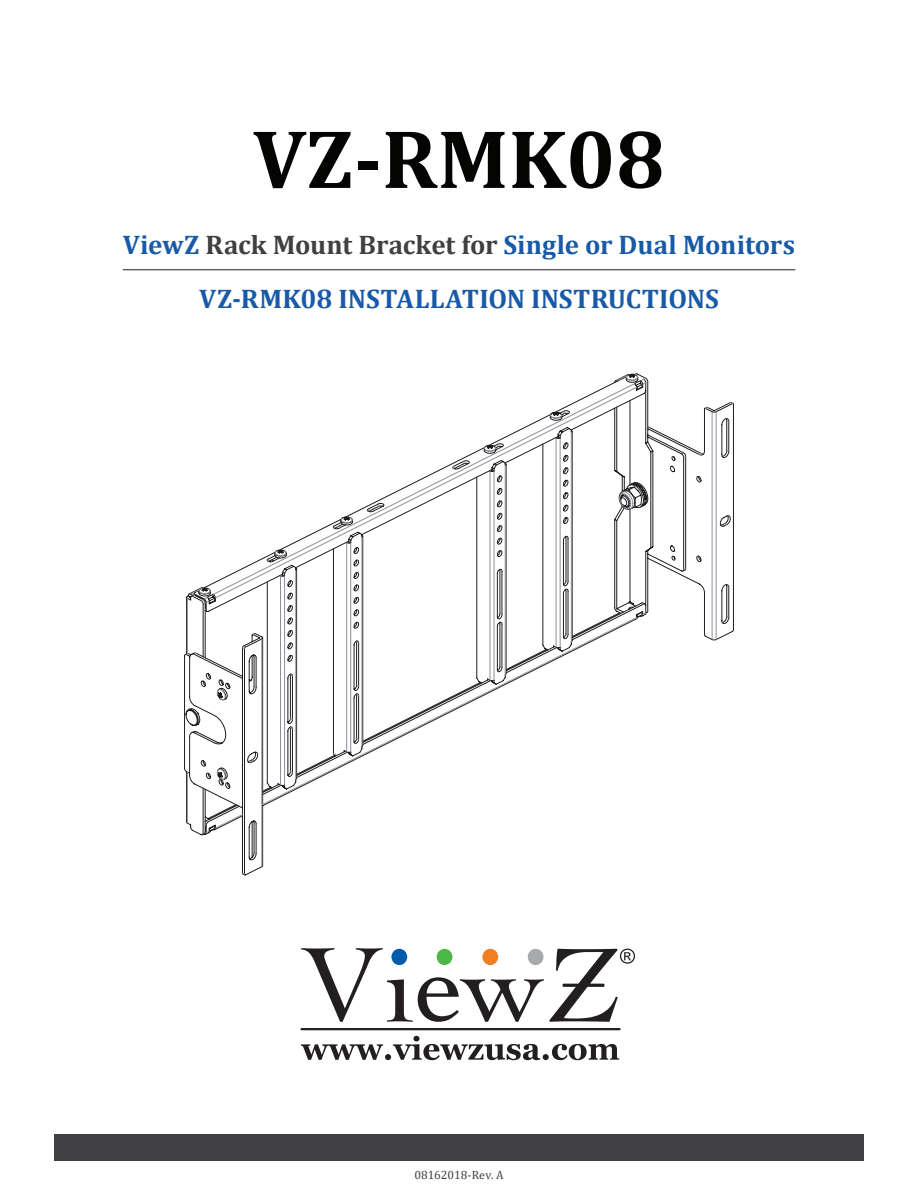
<style>
.page{position:relative;width:918px;height:1188px;background:#fff}
.page>*{position:absolute;margin:0;border:0;box-sizing:border-box;transform-origin:0 0}
.t1{font:700 84px "Cambria";color:#040503}
.t2{font:700 27px "Cambria";color:#185aa8}
.t3{font:12px "Cambria";color:#404042}
.s1{color:#404042}
</style>
<div class="page">
<hr style="left:123px;top:270px;width:672px;height:1px;background:#231f20">
<div style="left:54px;top:1134px;width:810px;height:27px;background:#404042"></div>
<svg style="left:186px;top:374px;width:547px;height:501px"></svg>
<svg style="left:301px;top:948px;width:334px;height:74px"></svg>
<svg style="left:301px;top:1036px;width:318px;height:24px"></svg>
<hr style="left:302px;top:1028px;width:318px;height:2px;background:#231f20">
<p class="t1" style="left:253px;top:100px;width:414px">VZ-RMK08</p>
<p class="t2" style="left:123px;top:225px;width:674px">ViewZ <span class="s1">Rack Mount Bracket for</span> Single or Dual Monitors</p>
<p class="t2" style="left:199px;top:279px;width:521px">VZ-RMK08 INSTALLATION INSTRUCTIONS</p>
<p class="t3" style="left:414px;top:1168px;width:91px">08162018-Rev. A</p>
</div>
